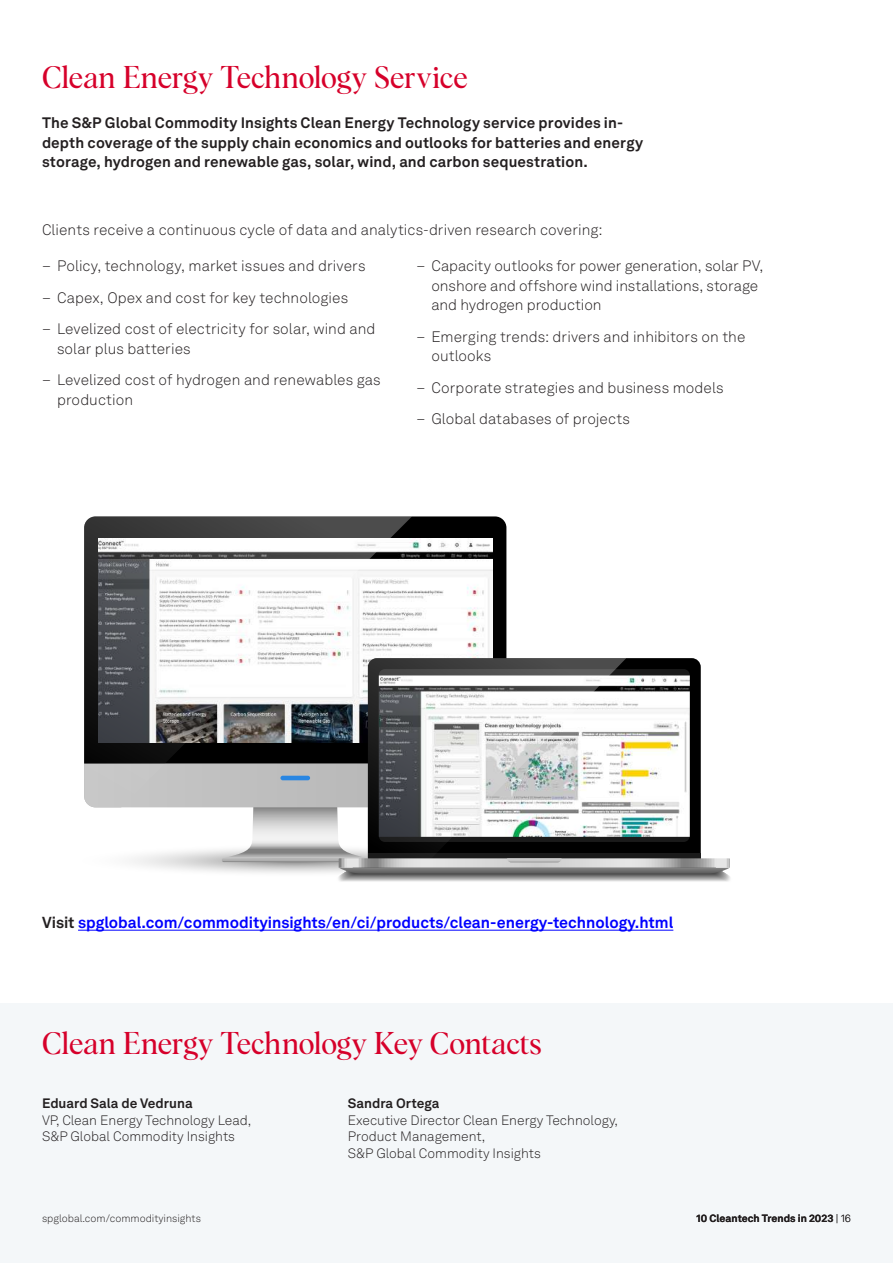
<style>
.page{position:relative;width:893px;height:1263px;background:#fff}
.page>*{position:absolute;margin:0;border:0;box-sizing:border-box;transform-origin:0 0}
.t1{font:30px "Albra";letter-spacing:-.015em;color:#d6002a}
.t2{font:700 15.75px "Akkurat LL";color:#00f}
.t3{font:300 15px/19.5px "Akkurat LL";letter-spacing:.005em;color:#231f20}
.t4{font:700 15px/19.5px "Akkurat LL";letter-spacing:.005em;color:#231f20}
.t5{font:300 13.5px/16.5px "Akkurat LL";color:#231f20}
.t6{font:700 13.5px "Akkurat LL";color:#231f20}
.t7{font:300 10.5px "Akkurat LL";color:#231f20}
.t8{font:700 10.5px "Akkurat LL";color:#231f20}
.s1{color:#231f20}
.s2{font-weight:300}
</style>
<div class="page">
<div style="left:0;top:1003px;width:893px;height:260px;background:#f4f7f9"></div>
<div style="left:412px;top:516px;width:94px;height:142px;background:#000"></div>
<img style="left:412px;top:539px;width:81px;height:119px">
<svg style="left:84px;top:516px;width:328px;height:247px"></svg>
<svg style="left:626px;top:658px;width:75px;height:105px;background:#0a0a0a"></svg>
<img style="left:626px;top:675px;width:64px;height:88px">
<svg style="left:368px;top:658px;width:258px;height:105px"></svg>
<svg style="left:84px;top:763px;width:646px;height:119px"></svg>
<hr style="left:78px;top:930px;width:595px;height:1px;background:#00f">
<h1 class="t1" style="left:42px;top:56px;width:428px">Clean Energy Technology Service</h1>
<p class="t4" style="left:42px;top:112px;width:603px">The S&amp;P Global Commodity Insights Clean Energy Technology service provides in&shy;depth coverage of the supply chain economics and outlooks for batteries and energy storage, hydrogen and renewable gas, solar, wind, and carbon sequestration.</p>
<p class="t3" style="left:42px;top:220px;width:562px">Clients receive a continuous cycle of data and analytics-driven research covering:</p>
<p class="t3" style="left:42px;top:256px;width:325px">– Policy, technology, market issues and drivers</p>
<p class="t3" style="left:42px;top:287px;width:308px">– Capex, Opex and cost for key technologies</p>
<p class="t3" style="left:57px;top:319px;width:320px;text-indent:-15px">– Levelized cost of electricity for solar, wind and solar plus batteries</p>
<p class="t3" style="left:57px;top:370px;width:325px;text-indent:-15px">– Levelized cost of hydrogen and renewables gas production</p>
<p class="t3" style="left:431px;top:256px;width:333px;text-indent:-15px">– Capacity outlooks for power generation, solar PV, onshore and offshore wind installations, storage and hydrogen production</p>
<p class="t3" style="left:431px;top:326px;width:315px;text-indent:-15px">– Emerging trends: drivers and inhibitors on the outlooks</p>
<p class="t3" style="left:416px;top:377px;width:309px">– Corporate strategies and business models</p>
<p class="t3" style="left:416px;top:409px;width:215px">– Global databases of projects</p>
<p class="t2" style="left:42px;top:910px;width:633px"><span class="s1">Visit</span> spglobal.com/commodityinsights/en/ci/products/clean-energy-technology.html</p>
<h1 class="t1" style="left:42px;top:1021px;width:501px">Clean Energy Technology Key Contacts</h1>
<p class="t6" style="left:42px;top:1093px;width:152px">Eduard Sala de Vedruna</p>
<p class="t5" style="left:42px;top:1111px;width:211px">VP, Clean Energy Technology Lead,<br>S&amp;P Global Commodity Insights</p>
<p class="t6" style="left:348px;top:1093px;width:93px">Sandra Ortega</p>
<p class="t5" style="left:348px;top:1111px;width:272px">Executive Director Clean Energy Technology,<br>Product Management,<br>S&amp;P Global Commodity Insights</p>
<p class="t7" style="left:42px;top:1210px;width:160px">spglobal.com/commodityinsights</p>
<p class="t8" style="left:697px;top:1210px;width:156px">10 Cleantech Trends in 2023 <span class="s2">| 16</span></p>
</div>
